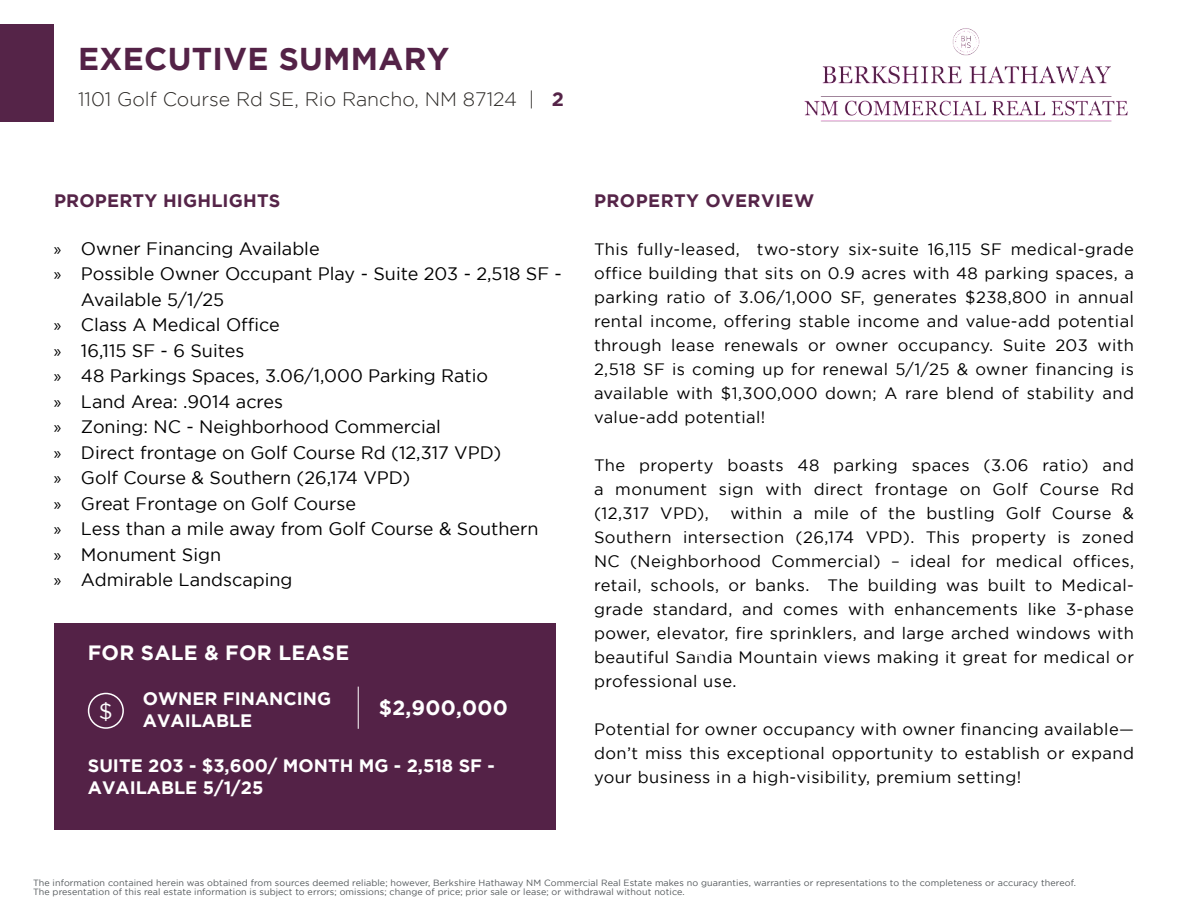
<style>
.page{position:relative;width:1188px;height:918px;background:#fff}
.page>*{position:absolute;margin:0;border:0;box-sizing:border-box;transform-origin:0 0}
.t1{font:700 31.5px "Gotham";letter-spacing:.01em;color:#542247}
.t2{font:22.05px "Gotham";color:#fff}
.t3{font:700 20.7px "Gotham";letter-spacing:.01em;color:#fff}
.t4{font:300 19.5px "Gotham";color:#2c2926}
.t5{font:18px "Gotham";color:#000}
.t6{font:700 18px/21.6px "Gotham";color:#fff}
.t7{font:700 18px "Gotham";letter-spacing:.01em;color:#552448}
.t8{font:16.5px/24px "Gotham";letter-spacing:.025em;color:#000;text-align:justify}
.t9{font:14.85px "Gotham";color:#fff}
.t10{font:9px/9px "Gotham";letter-spacing:.01em;color:#52575a}
.s1{font-weight:700;color:#552448}
.s2{font-family:"Myriad Pro"}
</style>
<div class="page">
<div style="left:0;top:24px;width:54px;height:98px;background:#552448"></div>
<img style="left:805px;top:28px;width:323px;height:94px">
<div style="left:54px;top:623px;width:502px;height:207px;background:#542247"></div>
<div style="left:88px;top:693px;width:36px;height:36px;border:2px solid #fff;border-radius:50%"></div>
<hr style="left:358px;top:687px;width:1px;height:42px;background:#fff">
<h1 class="t1" style="left:78px;top:40px;width:373px">EXECUTIVE SUMMARY</h1>
<p class="t4" style="left:78px;top:88px;width:488px">1101 Golf Course Rd SE, Rio Rancho, NM 87124 | <span class="s1">2</span></p>
<p class="t7" style="left:54px;top:190px;width:228px">PROPERTY HIGHLIGHTS</p>
<p class="t5" style="left:54px;top:238px;width:267px"><span class="s2">»</span> Owner Financing Available</p>
<p class="t5" style="left:54px;top:264px;width:509px"><span class="s2">»</span> Possible Owner Occupant Play - Suite 203 - 2,518 SF -</p>
<p class="t5" style="left:81px;top:289px;width:145px">Available 5/1/25</p>
<p class="t5" style="left:54px;top:315px;width:227px"><span class="s2">»</span> Class A Medical Office</p>
<p class="t5" style="left:54px;top:340px;width:192px"><span class="s2">»</span> 16,115 SF - 6 Suites</p>
<p class="t5" style="left:54px;top:366px;width:436px"><span class="s2">»</span> 48 Parkings Spaces, 3.06/1,000 Parking Ratio</p>
<p class="t5" style="left:54px;top:391px;width:231px"><span class="s2">»</span> Land Area: .9014 acres</p>
<p class="t5" style="left:54px;top:417px;width:389px"><span class="s2">»</span> Zoning: NC - Neighborhood Commercial</p>
<p class="t5" style="left:54px;top:442px;width:449px"><span class="s2">»</span> Direct frontage on Golf Course Rd (12,317 VPD)</p>
<p class="t5" style="left:54px;top:468px;width:358px"><span class="s2">»</span> Golf Course &amp; Southern (26,174 VPD)</p>
<p class="t5" style="left:54px;top:493px;width:304px"><span class="s2">»</span> Great Frontage on Golf Course</p>
<p class="t5" style="left:54px;top:519px;width:486px"><span class="s2">»</span> Less than a mile away from Golf Course &amp; Southern</p>
<p class="t5" style="left:54px;top:544px;width:169px"><span class="s2">»</span> Monument Sign</p>
<p class="t5" style="left:54px;top:570px;width:240px"><span class="s2">»</span> Admirable Landscaping</p>
<p class="t3" style="left:88px;top:640px;width:263px">FOR SALE &amp; FOR LEASE</p>
<h2 class="t2" style="left:99px;top:699px;width:16px">$</h2>
<p class="t6" style="left:143px;top:687px;width:190px">OWNER FINANCING<br>AVAILABLE</p>
<p class="t3" style="left:379px;top:696px;width:130px">$2,900,000</p>
<p class="t6" style="left:88px;top:755px;width:408px">SUITE 203 - $3,600/ MONTH MG - 2,518 SF -<br>AVAILABLE 5/1/25</p>
<p class="t7" style="left:594px;top:190px;width:222px">PROPERTY OVERVIEW</p>
<p class="t8" style="left:594px;top:236px;width:542px">This fully-leased, two-story six-suite 16,115 SF medical-grade office building that sits on 0.9 acres with 48 parking spaces, a parking ratio of 3.06/1,000 SF, generates $238,800 in annual rental income, offering stable income and value-add potential through lease renewals or owner occupancy. Suite 203 with 2,518 SF is coming up for renewal 5/1/25 &amp; owner financing is available with $1,300,000 down; A rare blend of stability and value-add potential!</p>
<p class="t8" style="left:594px;top:453px;width:542px">The property boasts 48 parking spaces (3.06 ratio) and a monument sign with direct frontage on Golf Course Rd (12,317 VPD),</p>
<p class="t8" style="left:594px;top:501px;width:542px;text-indent:136px">within a mile of the bustling Golf Course &amp; Southern intersection (26,174 VPD). This property is zoned NC (Neighborhood Commercial) – ideal for medical offices, retail, schools, or banks. The building was built to Medical&shy;grade standard, and comes with enhancements like 3-phase power, elevator, fire sprinklers, and large arched windows with beautiful Sandia Mountain views making it great for medical or professional use.</p>
<p class="t8" style="left:594px;top:717px;width:542px">Potential for owner occupancy with owner financing available— don’t miss this exceptional opportunity to establish or expand your business in a high-visibility, premium setting!</p>
<p class="t9" style="left:694px;top:643px;width:11px">$</p>
<p class="t10" style="left:33px;top:878px;width:1045px">The information contained herein was obtained from sources deemed reliable; however, Berkshire Hathaway NM Commercial Real Estate makes no guaranties, warranties or representations to the completeness or accuracy thereof.<br>The presentation of this real estate information is subject to errors; omissions; change of price; prior sale or lease; or withdrawal without notice.</p>
</div>
